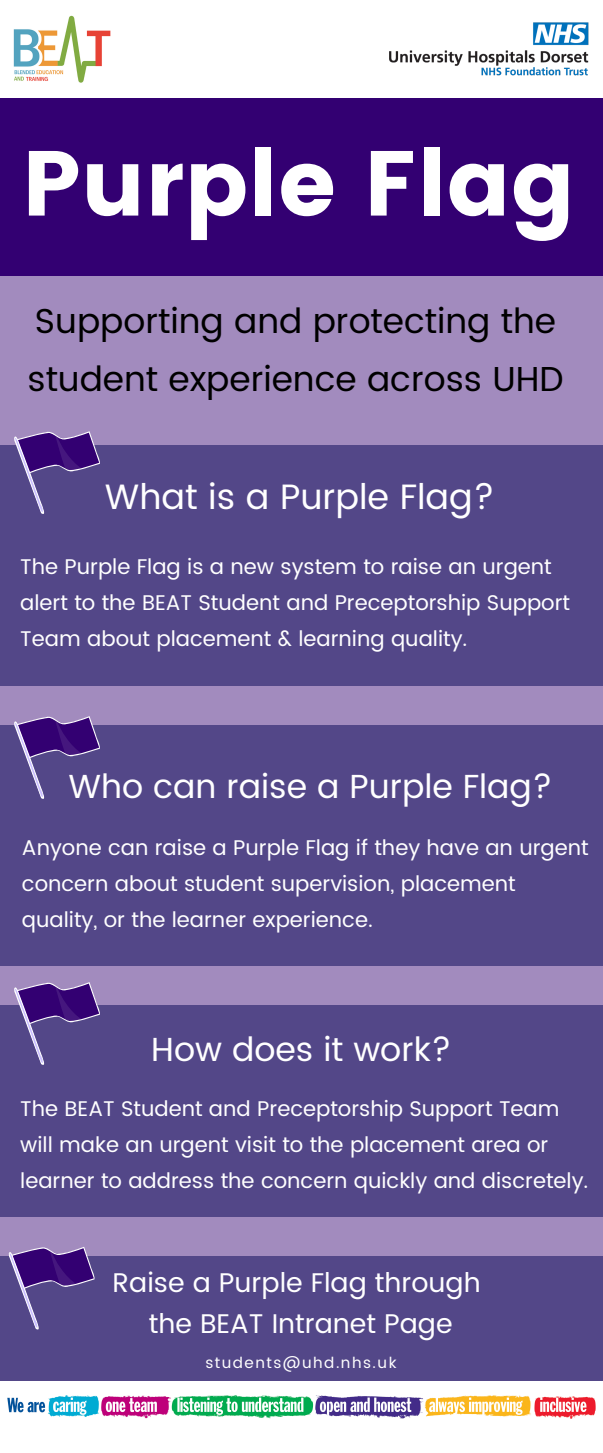
<style>
.page{position:relative;width:603px;height:1453px;background:#fff}
.page>*{position:absolute;margin:0;border:0;box-sizing:border-box;transform-origin:0 0}
.t1{font:92.03px "Poppins";color:#fff}
.t2{font:35.23px "Poppins";color:#fff}
.t3{font:34.62px/58.1px "Poppins";color:#000}
.t4{font:33.33px "Poppins";color:#fff}
.t5{font:27.02px/41.2px "Poppins";color:#fff;text-align:center}
.t6{font:21.25px/35.8px "Poppins";color:#fff}
.t7{font:15.25px "Poppins";letter-spacing:.1em;color:#fff}
</style>
<div class="page">
<div style="left:0;top:98px;width:602px;height:177px;background:#330072"></div>
<img style="left:389px;top:22px;width:200px;height:54px">
<img style="left:13px;top:15px;width:98px;height:68px">
<img style="left:7px;top:1395px;width:588px;height:23px">
<div style="left:0;top:275px;width:602px;height:1079px;background:#a28bbe"></div>
<div style="left:0;top:445px;width:602px;height:240px;background:#534788"></div>
<svg style="left:14px;top:431px;width:86px;height:83px"></svg>
<div style="left:0;top:725px;width:602px;height:240px;background:#534788"></div>
<svg style="left:14px;top:716px;width:86px;height:83px"></svg>
<div style="left:0;top:1005px;width:602px;height:212px;background:#534788"></div>
<svg style="left:14px;top:982px;width:86px;height:83px"></svg>
<div style="left:0;top:1256px;width:602px;height:124px;background:#534788"></div>
<svg style="left:8px;top:1247px;width:87px;height:83px"></svg>
<h1 class="t1" style="left:22px;top:130px;width:554px">Purple Flag</h1>
<h3 class="t3" style="left:27px;top:292px;width:537px">Supporting and protecting the student experience across UHD</h3>
<h2 class="t2" style="left:105px;top:476px;width:391px">What is a Purple Flag?</h2>
<p class="t6" style="left:20px;top:549px;width:551px">The Purple Flag is a new system to raise an urgent alert to the BEAT Student and Preceptorship Support<br>Team about placement &amp; learning quality.</p>
<h3 class="t4" style="left:68px;top:767px;width:485px">Who can raise a Purple Flag?</h3>
<p class="t6" style="left:22px;top:830px;width:568px">Anyone can raise a Purple Flag if they have an urgent concern about student supervision, placement quality, or the learner experience.</p>
<h3 class="t4" style="left:151px;top:1030px;width:302px">How does it work?</h3>
<p class="t6" style="left:20px;top:1090px;width:569px">The BEAT Student and Preceptorship Support Team will make an urgent visit to the placement area or learner to address the concern quickly and discretely.</p>
<p class="t5" style="left:112px;top:1262px;width:369px">Raise a Purple Flag through the BEAT Intranet Page</p>
<p class="t7" style="left:205px;top:1353px;width:192px">students@uhd.nhs.uk</p>
</div>
